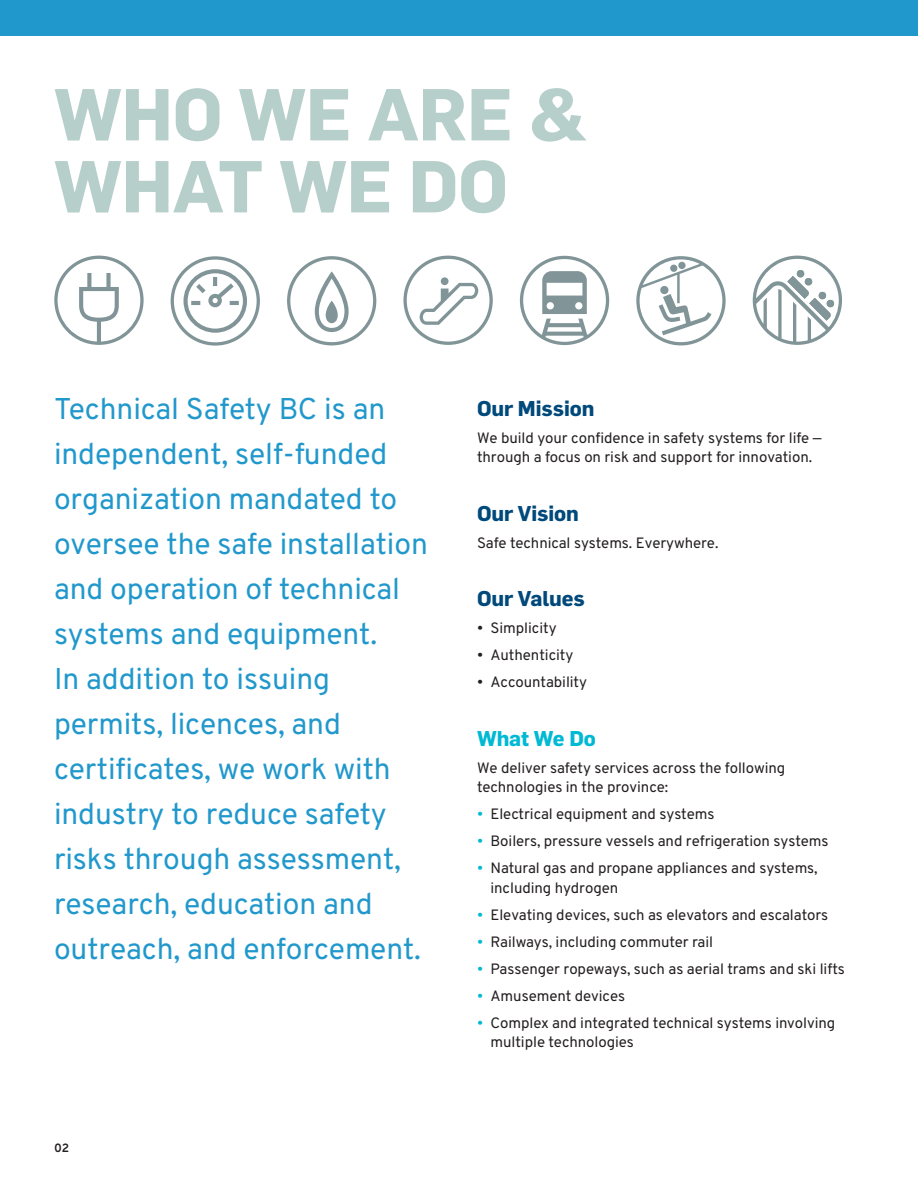
<style>
.page{position:relative;width:918px;height:1188px;background:#fff}
.page>*{position:absolute;margin:0;border:0;box-sizing:border-box;transform-origin:0 0}
.t1{font:700 72px/72px "Flama";letter-spacing:-.005em;color:#b7cfca}
.t2{font:30px/45px "Overpass";letter-spacing:-.005em;color:#2198cc}
.t3{font:700 21px "Flama";letter-spacing:-.005em;color:#00497b}
.t4{font:700 21px "Flama";letter-spacing:-.005em;color:#00b9d4}
.t5{font:15px/19.5px "Overpass";letter-spacing:-.005em;color:#231f20}
.t6{font:700 12px "Overpass";color:#231f20}
.s1{color:#00b9d4}
</style>
<div class="page">
<svg style="left:753px;top:256px;width:89px;height:89px"></svg>
<svg style="left:636px;top:256px;width:90px;height:89px"></svg>
<svg style="left:520px;top:256px;width:89px;height:89px"></svg>
<svg style="left:403px;top:256px;width:90px;height:89px"></svg>
<svg style="left:287px;top:256px;width:89px;height:89px"></svg>
<svg style="left:171px;top:256px;width:89px;height:90px"></svg>
<svg style="left:54px;top:256px;width:90px;height:89px"></svg>
<div style="left:0;top:0;width:918px;height:36px;background:#2198cc"></div>
<h1 class="t1" style="left:54px;top:74px;width:535px">WHO WE ARE &amp;<br>WHAT WE DO</h1>
<p class="t2" style="left:54px;top:386px;width:375px">Technical Safety BC is an independent, self-funded organization mandated to oversee the safe installation and operation of technical systems and equipment.<br>In addition to issuing permits, licences, and certificates, we work with industry to reduce safety risks through assessment, research, education and outreach, and enforcement.</p>
<p class="t6" style="left:54px;top:1139px;width:17px">02</p>
<h3 class="t3" style="left:477px;top:393px;width:119px">Our Mission</h3>
<p class="t5" style="left:477px;top:428px;width:346px">We build your confidence in safety systems for life — through a focus on risk and support for innovation.</p>
<h3 class="t3" style="left:477px;top:498px;width:103px">Our Vision</h3>
<p class="t5" style="left:477px;top:533px;width:243px">Safe technical systems. Everywhere.</p>
<h3 class="t3" style="left:477px;top:584px;width:109px">Our Values</h3>
<p class="t5" style="left:477px;top:619px;width:81px">• Simplicity</p>
<p class="t5" style="left:477px;top:646px;width:98px">• Authenticity</p>
<p class="t5" style="left:477px;top:673px;width:112px">• Accountability</p>
<h3 class="t4" style="left:477px;top:723px;width:120px">What We Do</h3>
<p class="t5" style="left:477px;top:758px;width:310px">We deliver safety services across the following technologies in the province:</p>
<p class="t5" style="left:477px;top:805px;width:239px"><span class="s1">•</span> Electrical equipment and systems</p>
<p class="t5" style="left:477px;top:832px;width:353px"><span class="s1">•</span> Boilers, pressure vessels and refrigeration systems</p>
<p class="t5" style="left:490px;top:859px;width:329px;text-indent:-14px"><span class="s1">•</span> Natural gas and propane appliances and systems, including hydrogen</p>
<p class="t5" style="left:477px;top:905px;width:353px"><span class="s1">•</span> Elevating devices, such as elevators and escalators</p>
<p class="t5" style="left:477px;top:932px;width:238px"><span class="s1">•</span> Railways, including commuter rail</p>
<p class="t5" style="left:477px;top:959px;width:370px"><span class="s1">•</span> Passenger ropeways, such as aerial trams and ski lifts</p>
<p class="t5" style="left:477px;top:986px;width:150px"><span class="s1">•</span> Amusement devices</p>
<p class="t5" style="left:490px;top:1013px;width:346px;text-indent:-14px"><span class="s1">•</span> Complex and integrated technical systems involving multiple technologies</p>
</div>
